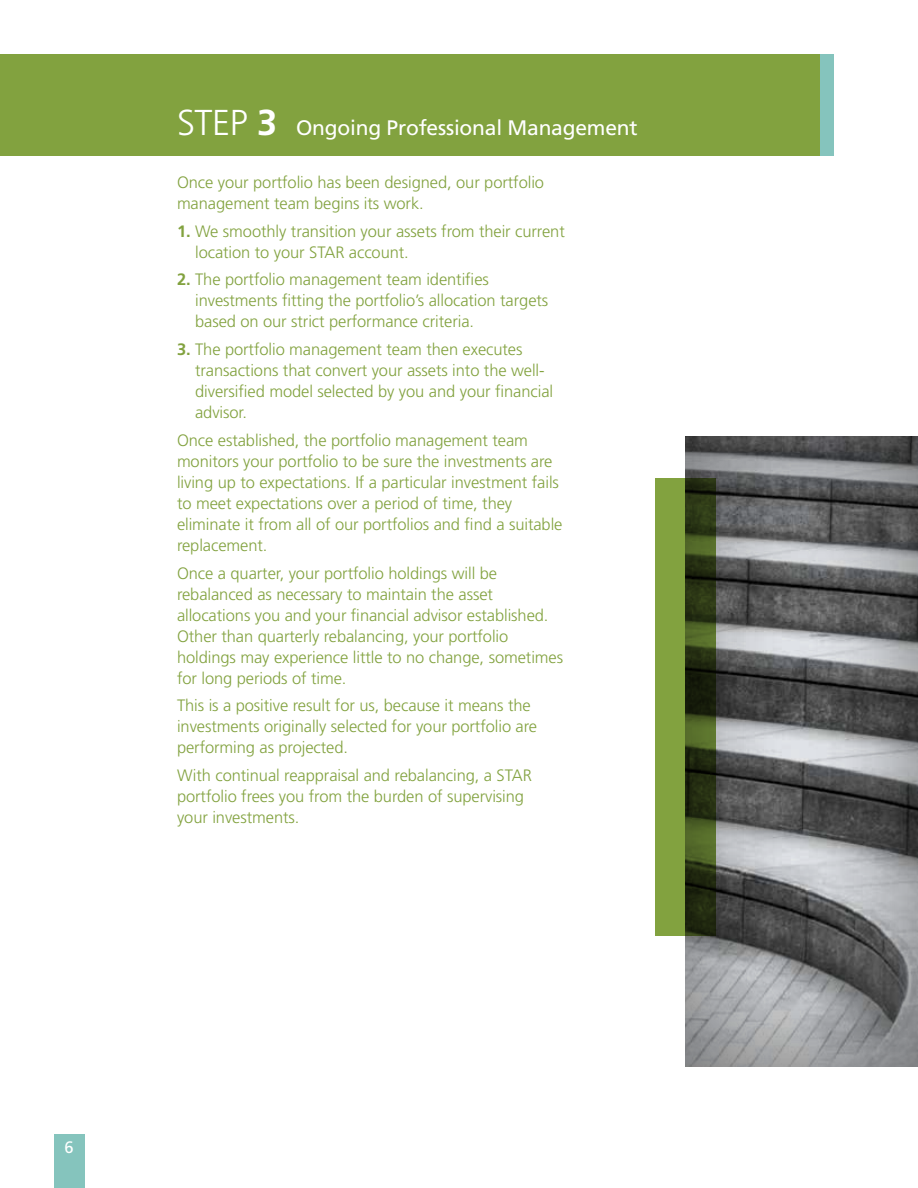
<style>
.page{position:relative;width:918px;height:1188px;background:#fff}
.page>*{position:absolute;margin:0;border:0;box-sizing:border-box;transform-origin:0 0}
.Body_Copy_Header_2{font:21px "Frutiger LT Std";letter-spacing:-.01em;color:#fff}
.Body_Copy_1{font:300 16.5px/21px "Frutiger LT Std";letter-spacing:-.005em;color:#82a23f}
.t1{font:16.5px "Frutiger LT Std";color:#fff}
.s1{font-weight:300;font-size:36px}
.s2{font-weight:700;font-size:36px}
.s3{font-weight:700}
</style>
<div class="page">
<div style="left:684px;top:435px;width:234px;height:632px;background:#000;opacity:.65"></div>
<div style="left:820px;top:54px;width:13px;height:101px;background:#85c4bd"></div>
<div style="left:0;top:54px;width:820px;height:101px;background:#82a23f"></div>
<div style="left:54px;top:1134px;width:30px;height:54px;background:#85c4bd"></div>
<svg style="left:655px;top:478px;width:61px;height:458px;background:#576d2a"></svg>
<p class="Body_Copy_Header_2" style="left:177px;top:115px;width:462px"><span class="s1">STEP</span> <span class="s2">3</span> Ongoing Professional Management</p>
<p class="Body_Copy_1" style="left:177px;top:172px;width:369px">Once your portfolio has been designed, our portfolio management team begins its work.</p>
<p class="Body_Copy_1" style="left:195px;top:221px;width:371px;text-indent:-18px"><span class="s3">1.</span> We smoothly transition your assets from their current location to your STAR account.</p>
<p class="Body_Copy_1" style="left:195px;top:269px;width:355px;text-indent:-18px"><span class="s3">2.</span> The portfolio management team identifies investments fitting the portfolio’s allocation targets based on our strict performance criteria.</p>
<p class="Body_Copy_1" style="left:195px;top:339px;width:360px;text-indent:-18px"><span class="s3">3.</span> The portfolio management team then executes transactions that convert your assets into the well&shy;diversified model selected by you and your financial advisor.</p>
<p class="Body_Copy_1" style="left:177px;top:430px;width:387px">Once established, the portfolio management team monitors your portfolio to be sure the investments are living up to expectations. If a particular investment fails to meet expectations over a period of time, they eliminate it from all of our portfolios and find a suitable replacement.</p>
<p class="Body_Copy_1" style="left:177px;top:563px;width:388px">Once a quarter, your portfolio holdings will be rebalanced as necessary to maintain the asset allocations you and your financial advisor established.<br>Other than quarterly rebalancing, your portfolio holdings may experience little to no change, sometimes for long periods of time.</p>
<p class="Body_Copy_1" style="left:177px;top:695px;width:362px">This is a positive result for us, because it means the investments originally selected for your portfolio are performing as projected.</p>
<p class="Body_Copy_1" style="left:177px;top:765px;width:356px">With continual reappraisal and rebalancing, a STAR portfolio frees you from the burden of supervising your investments.</p>
<p class="t1" style="left:65px;top:1138px;width:11px">6</p>
</div>
